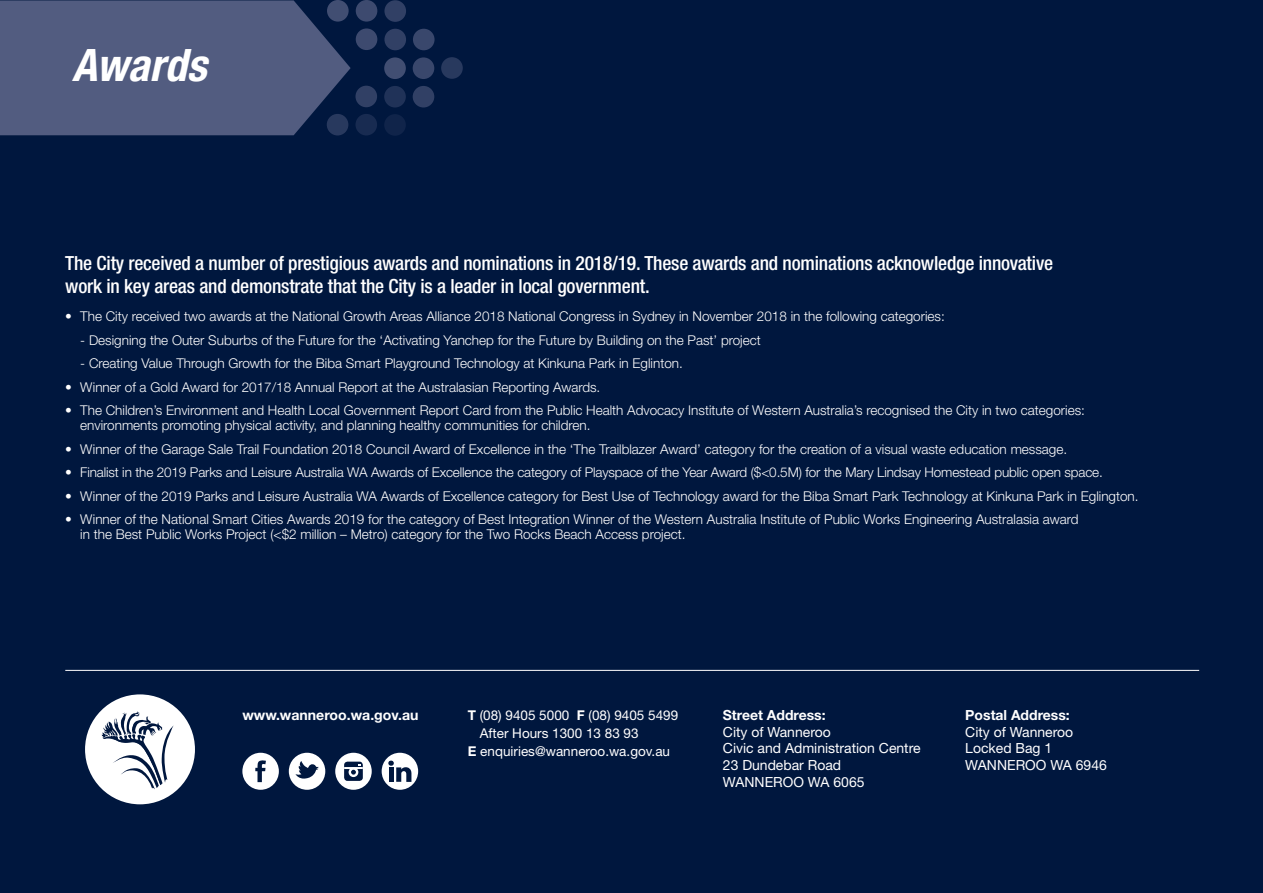
<style>
.page{position:relative;width:1263px;height:893px;background:#00173e}
.page>*{position:absolute;margin:0;border:0;box-sizing:border-box;transform-origin:0 0}
.t1{font:italic 700 condensed 44.85px "Helvetica Neue LT";color:#fff}
.t2{font:500 condensed 19.5px/22.5px "Helvetica Neue LT";letter-spacing:-.01em;color:#fff}
.t3{font:700 14.1px "Helvetica Neue LT";color:#fff}
.t4{font:13.95px/16.8px "Helvetica Neue LT";color:#fff}
.t5{font:700 13.95px "Helvetica Neue LT";color:#fff}
.t6{font:300 13.5px/15px "Helvetica Neue LT";color:#fff}
.t7{font:13.5px "Helvetica Neue LT";color:#fff}
.s1{font-weight:700}
</style>
<div class="page">
<hr style="left:65px;top:670px;width:1134px;height:1px;background:#fff">
<svg style="left:0;top:0;width:351px;height:135px;background:#4c577b"></svg>
<div style="left:355px;top:114px;width:22px;height:21px;background:#182b51;border-radius:50%"></div>
<div style="left:355px;top:86px;width:22px;height:21px;background:#314065;border-radius:50%"></div>
<div style="left:356px;top:28px;width:21px;height:22px;background:#3d4a6f;border-radius:50%"></div>
<div style="left:356px;top:0;width:21px;height:22px;background:#3d4a6f;border-radius:50%"></div>
<div style="left:327px;top:114px;width:21px;height:21px;background:#28395e;border-radius:50%"></div>
<div style="left:327px;top:0;width:22px;height:22px;background:#414e72;border-radius:50%"></div>
<div style="left:384px;top:114px;width:22px;height:22px;background:#10244a;border-radius:50%"></div>
<div style="left:384px;top:86px;width:22px;height:22px;background:#203258;border-radius:50%"></div>
<div style="left:384px;top:57px;width:22px;height:22px;background:#414e72;border-radius:50%"></div>
<div style="left:384px;top:29px;width:22px;height:21px;background:#314065;border-radius:50%"></div>
<div style="left:413px;top:86px;width:21px;height:22px;background:#314065;border-radius:50%"></div>
<div style="left:413px;top:57px;width:21px;height:22px;background:#39476c;border-radius:50%"></div>
<div style="left:441px;top:57px;width:22px;height:22px;background:#28395e;border-radius:50%"></div>
<div style="left:413px;top:29px;width:21px;height:21px;background:#39476c;border-radius:50%"></div>
<div style="left:384px;top:0;width:22px;height:22px;background:#314065;border-radius:50%"></div>
<div style="left:85px;top:694px;width:110px;height:110px;background:#fff;border-radius:50%"></div>
<svg style="left:102px;top:711px;width:72px;height:78px"></svg>
<div style="left:242px;top:753px;width:37px;height:37px;background:#fff;border-radius:50%"></div>
<svg style="left:255px;top:760px;width:11px;height:22px"></svg>
<div style="left:289px;top:753px;width:36px;height:37px;background:#fff;border-radius:50%"></div>
<svg style="left:295px;top:761px;width:24px;height:18px"></svg>
<div style="left:335px;top:753px;width:37px;height:37px;background:#fff;border-radius:50%"></div>
<svg style="left:344px;top:762px;width:19px;height:19px"></svg>
<svg style="left:344px;top:764px;width:19px;height:11px"></svg>
<div style="left:382px;top:753px;width:36px;height:37px;background:#fff;border-radius:50%"></div>
<svg style="left:388px;top:761px;width:23px;height:21px"></svg>
<h1 class="t1" style="left:72px;top:38px;width:136px">Awards</h1>
<h2 class="t2" style="left:65px;top:252px;width:989px">The City received a number of prestigious awards and nominations in 2018/19. These awards and nominations acknowledge innovative work in key areas and demonstrate that the City is a leader in local government.</h2>
<p class="t6" style="left:65px;top:309px;width:881px">• The City received two awards at the National Growth Areas Alliance 2018 National Congress in Sydney in November 2018 in the following categories:</p>
<p class="t6" style="left:80px;top:332px;width:682px">- Designing the Outer Suburbs of the Future for the ‘Activating Yanchep for the Future by Building on the Past’ project</p>
<p class="t6" style="left:80px;top:356px;width:604px">- Creating Value Through Growth for the Biba Smart Playground Technology at Kinkuna Park in Eglinton.</p>
<p class="t6" style="left:65px;top:379px;width:537px">• Winner of a Gold Award for 2017/18 Annual Report at the Australasian Reporting Awards.</p>
<p class="t6" style="left:80px;top:403px;width:1006px;text-indent:-15px">• The Children’s Environment and Health Local Government Report Card from the Public Health Advocacy Institute of Western Australia’s recognised the City in two categories: environments promoting physical activity, and planning healthy communities for children.</p>
<p class="t6" style="left:65px;top:441px;width:1003px">• Winner of the Garage Sale Trail Foundation 2018 Council Award of Excellence in the ‘The Trailblazer Award’ category for the creation of a visual waste education message.</p>
<p class="t6" style="left:65px;top:465px;width:1039px">• Finalist in the 2019 Parks and Leisure Australia WA Awards of Excellence the category of Playspace of the Year Award ($&lt;0.5M) for the Mary Lindsay Homestead public open space.</p>
<p class="t6" style="left:65px;top:488px;width:1075px">• Winner of the 2019 Parks and Leisure Australia WA Awards of Excellence category for Best Use of Technology award for the Biba Smart Park Technology at Kinkuna Park in Eglington.</p>
<p class="t6" style="left:80px;top:512px;width:1000px;text-indent:-15px">• Winner of the National Smart Cities Awards 2019 for the category of Best Integration Winner of the Western Australia Institute of Public Works Engineering Australasia award in the Best Public Works Project (&lt;$2 million – Metro) category for the Two Rocks Beach Access project.</p>
<p class="t7" style="left:468px;top:707px;width:212px"><span class="s1">T</span> (08) 9405 5000 <span class="s1">F</span> (08) 9405 5499</p>
<p class="t7" style="left:480px;top:725px;width:160px">After Hours 1300 13 83 93</p>
<p class="t7" style="left:468px;top:743px;width:204px"><span class="s1">E</span> enquiries@wanneroo.wa.gov.au</p>
<p class="t3" style="left:242px;top:706px;width:178px">www.wanneroo.wa.gov.au</p>
<p class="t5" style="left:723px;top:706px;width:104px">Street Address:</p>
<p class="t4" style="left:723px;top:723px;width:199px">City of Wanneroo<br>Civic and Administration Centre<br>23 Dundebar Road<br>WANNEROO WA 6065</p>
<p class="t5" style="left:965px;top:706px;width:106px">Postal Address:</p>
<p class="t4" style="left:965px;top:723px;width:143px">City of Wanneroo<br>Locked Bag 1<br>WANNEROO WA 6946</p>
</div>
